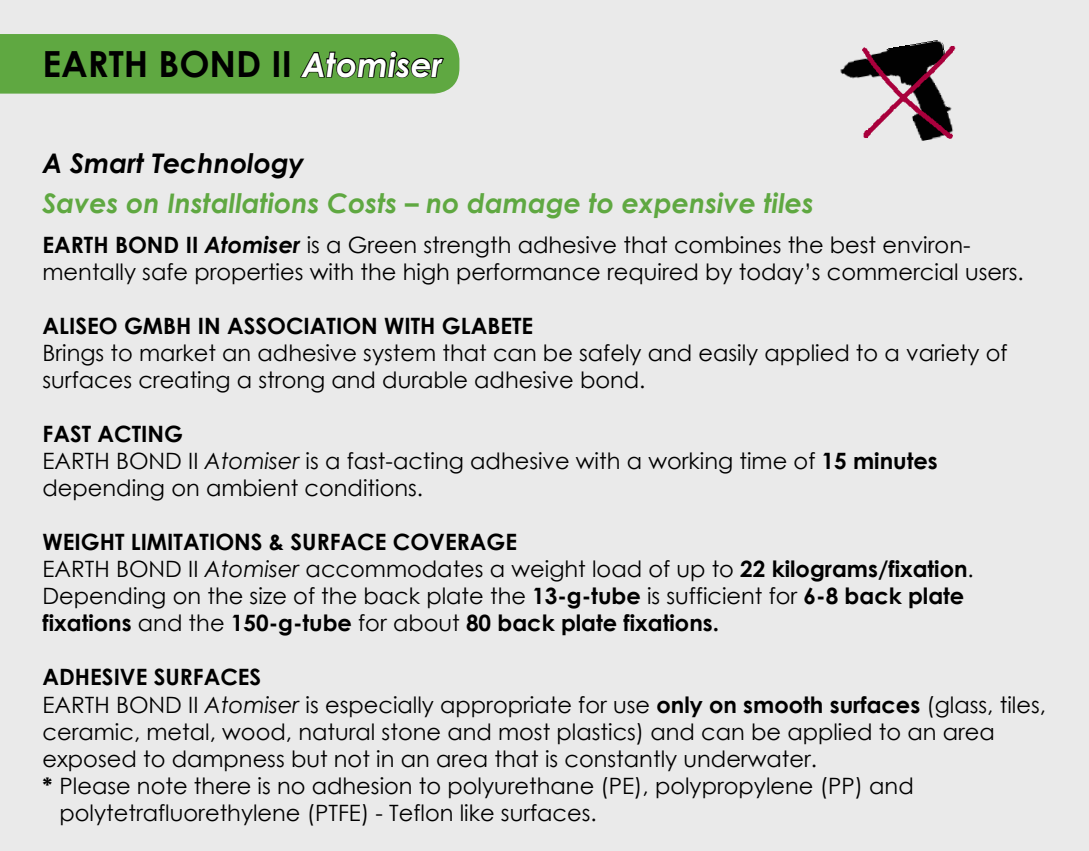
<style>
.page{position:relative;width:1089px;height:851px;background:#fff}
.page>*{position:absolute;margin:0;border:0;box-sizing:border-box;transform-origin:0 0}
.t1{font:700 36px "Century Gothic";color:#000}
.t2{font:italic 700 27px "Century Gothic";color:#5fa841}
.t3{font:italic 700 27px "Century Gothic";color:#000}
.t4{font:22.5px/27px "Century Gothic";color:#000}
.t5{font:700 22.5px/27px "Century Gothic";color:#000}
.s1{font-style:italic;font-size:33px;color:#fff}
.s2{font-weight:700}
.s3{font-weight:700;font-style:italic}
.s4{font-style:italic}
.s5{font-weight:400}
.s6{font-weight:400;font-style:italic}
</style>
<div class="page">
<div style="left:0;top:0;width:1089px;height:850px;background:#eaeaea"></div>
<img style="left:840px;top:40px;width:101px;height:39px">
<img style="left:855px;top:42px;width:101px;height:99px">
<svg style="left:0;top:34px;width:459px;height:60px;background:#5ca040"></svg>
<p class="t1" style="left:43px;top:37px;width:401px">EARTH BOND II <span class="s1">Atomiser</span></p>
<p class="t3" style="left:43px;top:143px;width:263px">A Smart Technology</p>
<p class="t2" style="left:43px;top:183px;width:773px">Saves on Installations Costs – no damage to expensive tiles</p>
<p class="t4" style="left:43px;top:231px;width:982px"><span class="s2">EARTH BOND II</span> <span class="s3">Atomiser</span> is a Green strength adhesive that combines the best environ&shy;mentally safe properties with the high performance required by today’s commercial users.</p>
<p class="t4" style="left:43px;top:312px;width:966px"><span class="s2">ALISEO GMBH IN ASSOCIATION WITH GLABETE<br></span>Brings to market an adhesive system that can be safely and easily applied to a variety of surfaces creating a strong and durable adhesive bond.</p>
<p class="t4" style="left:43px;top:420px;width:896px"><span class="s2">FAST ACTING<br></span>EARTH BOND II <span class="s4">Atomiser</span> is a fast-acting adhesive with a working time of <span class="s2">15 minutes </span>depending on ambient conditions.</p>
<p class="t5" style="left:43px;top:527px;width:932px">WEIGHT LIMITATIONS &amp; SURFACE COVERAGE<br><span class="s5">EARTH BOND II</span> <span class="s6">Atomiser</span> <span class="s5">accommodates a weight load of up to</span> 22 kilograms/fixation<span class="s5">.<br>Depending on the size of the back plate the</span> 13-g-tube <span class="s5">is sufficient for</span> 6-8 back plate fixations <span class="s5">and the</span> 150-g-tube <span class="s5">for about</span> 80 back plate fixations.</p>
<p class="t4" style="left:43px;top:663px;width:1004px"><span class="s2">ADHESIVE SURFACES<br></span>EARTH BOND II <span class="s4">Atomiser</span> is especially appropriate for use <span class="s2">only on smooth surfaces</span> (glass, tiles, ceramic, metal, wood, natural stone and most plastics) and can be applied to an area exposed to dampness but not in an area that is constantly underwater.</p>
<p class="t4" style="left:60px;top:771px;width:855px;text-indent:-17px"><span class="s2">*</span> Please note there is no adhesion to polyurethane (PE), polypropylene (PP) and polytetrafluorethylene (PTFE) - Teflon like surfaces.</p>
</div>
